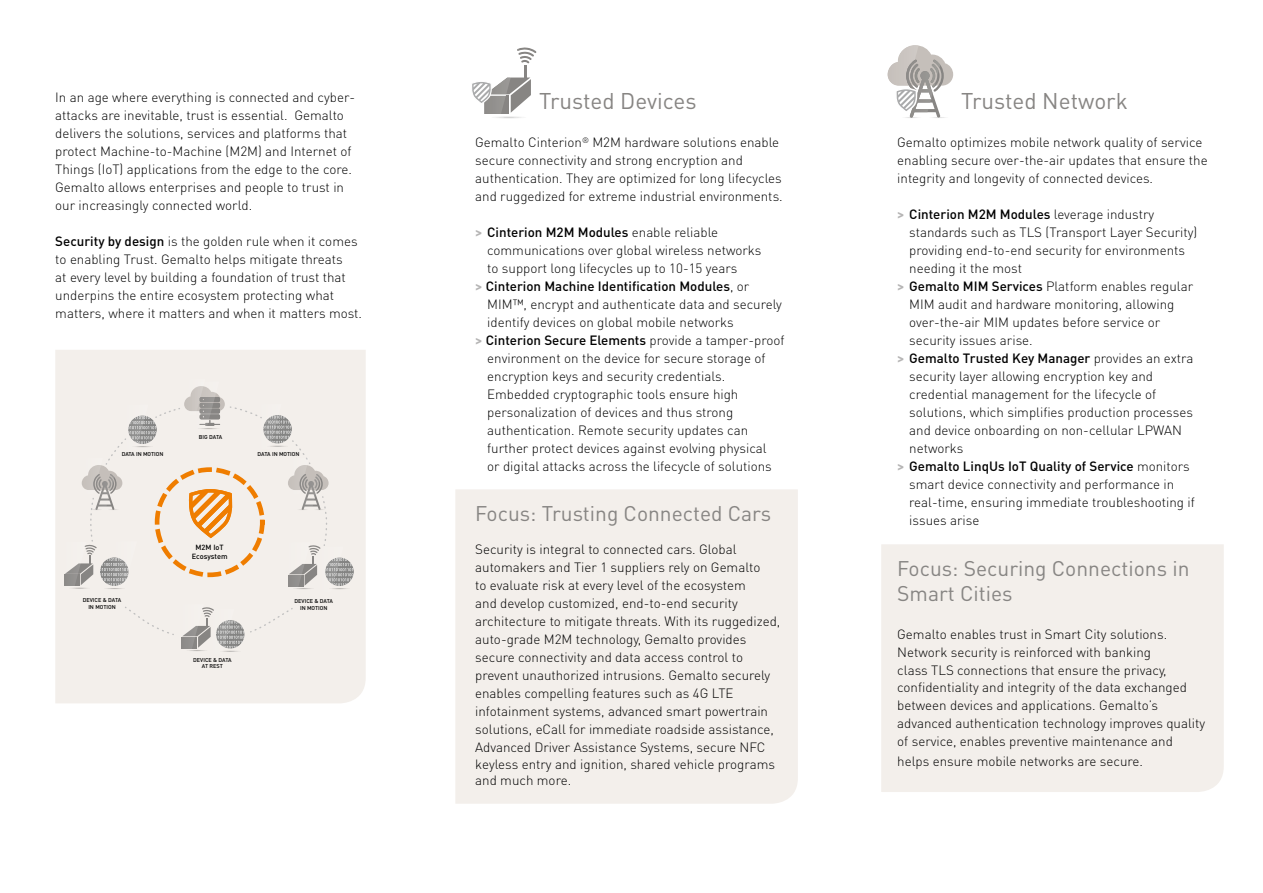
<style>
.page{position:relative;width:1263px;height:893px;background:#fff}
.page>*{position:absolute;margin:0;border:0;box-sizing:border-box;transform-origin:0 0}
.t1{font:22.5px "DIN Pro";color:#878583}
.t2{font:21px/25.2px "DIN Pro";color:#878583}
.t3{font:300 13.35px/18px "DIN Pro";color:#000}
.t4{font:500 13.35px "DIN Pro";color:#000}
.t5{font:500 7.5px/8.9px "DIN Pro";color:#000;text-align:center}
.t6{font:500 5.55px/6.8px "DIN Pro";color:#000;text-align:center}
.s1{font-weight:500}
.s2{font-weight:700;color:#b6b5b5}
.s3{font-weight:300}
</style>
<div class="page">
<div style="left:455px;top:489px;width:343px;height:315px;background:#f3efeb"></div>
<div style="left:881px;top:544px;width:343px;height:248px;background:#f3efeb"></div>
<div style="left:55px;top:350px;width:311px;height:353px;background:#f3efeb"></div>
<svg style="left:57px;top:379px;width:298px;height:213px;background:#eae2da"></svg>
<svg style="left:124px;top:604px;width:169px;height:50px;background:#e5e2de"></svg>
<svg style="left:887px;top:45px;width:66px;height:73px"></svg>
<hr style="left:492px;top:116px;width:34px;height:3px;background:#f6f6f6;border-radius:50%">
<svg style="left:472px;top:47px;width:64px;height:71px"></svg>
<p class="t3" style="left:55px;top:88px;width:301px">In an age where everything is connected and cyber&shy;attacks are inevitable, trust is essential. Gemalto delivers the solutions, services and platforms that protect Machine-to-Machine (M2M) and Internet of Things (IoT) applications from the edge to the core.<br>Gemalto allows enterprises and people to trust in our increasingly connected world.</p>
<p class="t3" style="left:55px;top:232px;width:308px"><span class="s1">Security by design</span> is the golden rule when it comes to enabling Trust. Gemalto helps mitigate threats<br>at every level by building a foundation of trust that underpins the entire ecosystem protecting what matters, where it matters and when it matters most.</p>
<p class="t6" style="left:199px;top:434px;width:25px">BIG DATA</p>
<p class="t6" style="left:122px;top:450px;width:43px">DATA IN MOTION</p>
<p class="t6" style="left:258px;top:450px;width:43px">DATA IN MOTION</p>
<p class="t6" style="left:83px;top:597px;width:40px">DEVICE &amp; DATA<br>IN MOTION</p>
<p class="t5" style="left:192px;top:542px;width:37px">M2M IoT<br>Ecosystem</p>
<p class="t6" style="left:193px;top:656px;width:40px">DEVICE &amp; DATA<br>AT REST</p>
<p class="t6" style="left:294px;top:597px;width:40px">DEVICE &amp; DATA<br>IN MOTION</p>
<h1 class="t1" style="left:539px;top:86px;width:159px">Trusted Devices</h1>
<p class="t3" style="left:475px;top:133px;width:309px">Gemalto Cinterion<sup>®</sup> M2M hardware solutions enable secure connectivity and strong encryption and authentication. They are optimized for long lifecycles and ruggedized for extreme industrial environments.</p>
<p class="t4" style="left:475px;top:223px;width:244px"><span class="s2">&gt;</span> Cinterion M2M Modules <span class="s3">enable reliable</span></p>
<p class="t3" style="left:487px;top:241px;width:276px">communications over global wireless networks</p>
<p class="t3" style="left:487px;top:259px;width:252px">to support long lifecycles up to 10-15 years</p>
<p class="t4" style="left:475px;top:277px;width:276px"><span class="s2">&gt;</span> Cinterion Machine Identification Modules<span class="s3">, or</span></p>
<p class="t3" style="left:487px;top:295px;width:296px">MIM™, encrypt and authenticate data and securely</p>
<p class="t3" style="left:487px;top:313px;width:248px">identify devices on global mobile networks</p>
<p class="t4" style="left:475px;top:331px;width:311px"><span class="s2">&gt;</span> Cinterion Secure Elements <span class="s3">provide a tamper-proof</span></p>
<p class="t3" style="left:487px;top:349px;width:280px">environment on the device for secure storage of</p>
<p class="t3" style="left:487px;top:367px;width:240px">encryption keys and security credentials.</p>
<p class="t3" style="left:487px;top:385px;width:253px">Embedded cryptographic tools ensure high</p>
<p class="t3" style="left:487px;top:403px;width:247px">personalization of devices and thus strong</p>
<p class="t3" style="left:487px;top:421px;width:263px">authentication. Remote security updates can</p>
<p class="t3" style="left:487px;top:439px;width:281px">further protect devices against evolving physical</p>
<p class="t3" style="left:487px;top:457px;width:286px">or digital attacks across the lifecycle of solutions</p>
<h2 class="t2" style="left:475px;top:500px;width:298px">Focus: Trusting Connected Cars</h2>
<p class="t3" style="left:475px;top:540px;width:307px">Security is integral to connected cars. Global automakers and Tier 1 suppliers rely on Gemalto<br>to evaluate risk at every level of the ecosystem<br>and develop customized, end-to-end security architecture to mitigate threats. With its ruggedized, auto-grade M2M technology, Gemalto provides secure connectivity and data access control to prevent unauthorized intrusions. Gemalto securely enables compelling features such as 4G LTE infotainment systems, advanced smart powertrain solutions, eCall for immediate roadside assistance, Advanced Driver Assistance Systems, secure NFC</p>
<p class="t3" style="left:475px;top:755px;width:301px;line-height:16.5px">keyless entry and ignition, shared vehicle programs and much more.</p>
<h1 class="t1" style="left:961px;top:86px;width:168px">Trusted Network</h1>
<p class="t3" style="left:897px;top:133px;width:312px">Gemalto optimizes mobile network quality of service enabling secure over-the-air updates that ensure the integrity and longevity of connected devices.</p>
<p class="t4" style="left:897px;top:205px;width:258px"><span class="s2">&gt;</span> Cinterion M2M Modules <span class="s3">leverage industry</span></p>
<p class="t3" style="left:909px;top:223px;width:290px">standards such as TLS (Transport Layer Security)</p>
<p class="t3" style="left:909px;top:241px;width:277px">providing end-to-end security for environments</p>
<p class="t3" style="left:909px;top:259px;width:114px">needing it the most</p>
<p class="t3" style="left:897px;top:277px;width:297px"><span class="s2">&gt;</span> <span class="s1">Gemalto MIM Services</span> Platform enables regular</p>
<p class="t3" style="left:909px;top:295px;width:267px">MIM audit and hardware monitoring, allowing</p>
<p class="t3" style="left:909px;top:313px;width:253px">over-the-air MIM updates before service or</p>
<p class="t3" style="left:909px;top:331px;width:125px">security issues arise.</p>
<p class="t4" style="left:897px;top:349px;width:298px"><span class="s2">&gt;</span> Gemalto Trusted Key Manager <span class="s3">provides an extra</span></p>
<p class="t3" style="left:909px;top:367px;width:245px">security layer allowing encryption key and</p>
<p class="t3" style="left:909px;top:385px;width:248px">credential management for the lifecycle of</p>
<p class="t3" style="left:909px;top:403px;width:285px">solutions, which simplifies production processes</p>
<p class="t3" style="left:909px;top:421px;width:274px">and device onboarding on non-cellular LPWAN</p>
<p class="t3" style="left:909px;top:439px;width:56px">networks</p>
<p class="t4" style="left:897px;top:457px;width:294px"><span class="s2">&gt;</span> Gemalto LinqUs IoT Quality of Service <span class="s3">monitors</span></p>
<p class="t3" style="left:909px;top:475px;width:266px">smart device connectivity and performance in</p>
<p class="t3" style="left:909px;top:493px;width:287px">real-time, ensuring immediate troubleshooting if</p>
<p class="t3" style="left:909px;top:511px;width:72px">issues arise</p>
<h2 class="t2" style="left:897px;top:554px;width:294px">Focus: Securing Connections in<br>Smart Cities</h2>
<p class="t3" style="left:897px;top:624px;width:309px">Gemalto enables trust in Smart City solutions.<br>Network security is reinforced with banking<br>class TLS connections that ensure the privacy, confidentiality and integrity of the data exchanged between devices and applications. Gemalto’s advanced authentication technology improves quality of service, enables preventive maintenance and</p>
<p class="t3" style="left:897px;top:752px;width:247px">helps ensure mobile networks are secure.</p>
</div>
